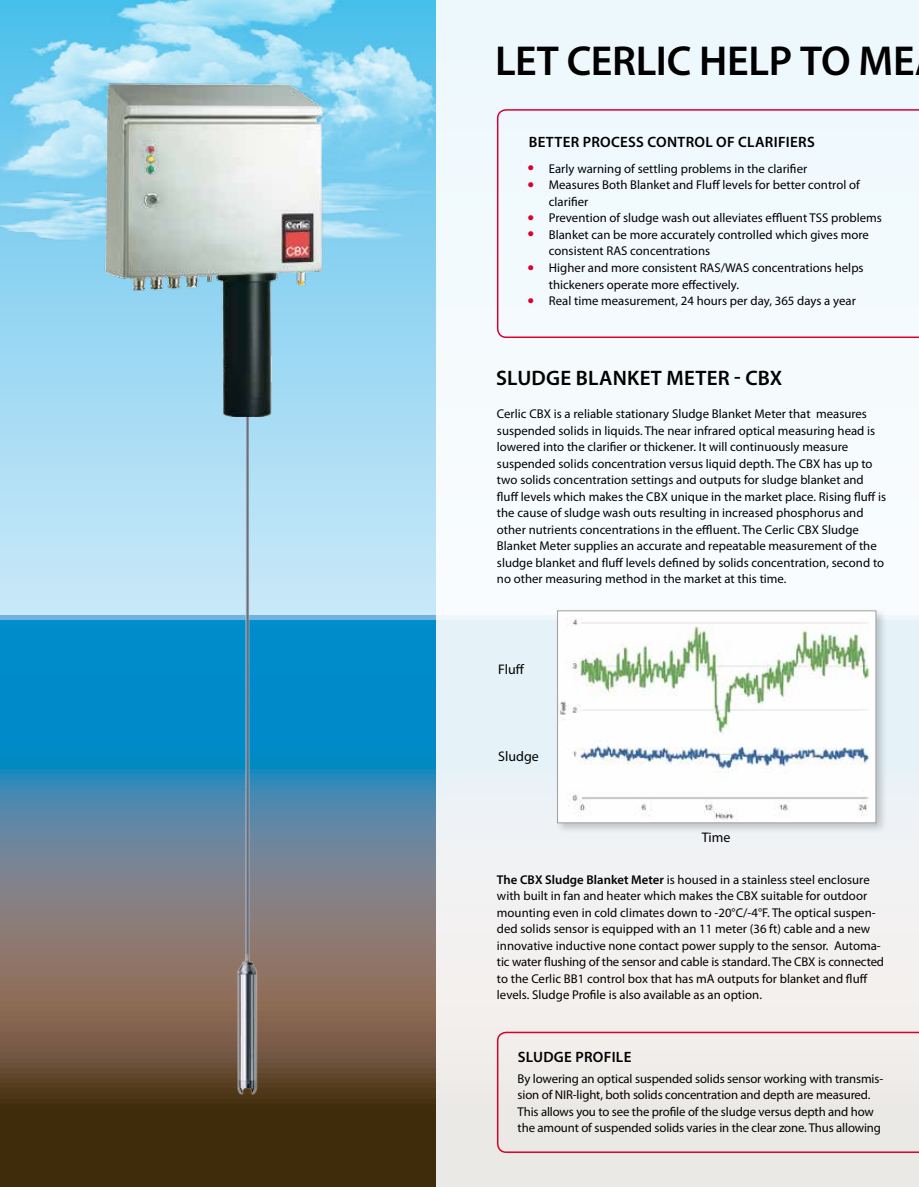
<style>
.page{position:relative;width:919px;height:1187px;background:#fff}
.page>*{position:absolute;margin:0;border:0;box-sizing:border-box;transform-origin:0 0}
.t1{font:600 42px "Myriad Pro";letter-spacing:-.005em;color:#000}
.t2{font:600 21px "Myriad Pro";letter-spacing:.01em;color:#000}
.t3{font:600 15px "Myriad Pro";letter-spacing:.02em;color:#000}
.t4{font:13.95px "Myriad Pro";color:#000}
.t5{font:12.75px/16.5px "Myriad Pro";color:#000}
.s1{font-size:24px;color:#dc002e}
.s2{font-weight:600}
</style>
<div class="page">
<svg style="left:0;top:353px;width:436px;height:833px;background:#698d9b"></svg>
<div style="left:436px;top:0;width:482px;height:1186px;background:linear-gradient(to bottom,#f2feff,#eeebeb)"></div>
<img style="left:230px;top:417px;width:34px;height:683px">
<img style="left:0;top:0;width:436px;height:353px">
<img style="left:57px;top:12px;width:317px;height:405px">
<div style="left:555px;top:608px;width:332px;height:226px;background:#000;opacity:.2"></div>
<img style="left:559px;top:612px;width:315px;height:209px">
<div style="left:557px;top:610px;width:319px;height:213px;border:1px solid #9c9e9f"></div>
<div style="left:497px;top:109px;width:421px;height:229px;background:#f2fafd"></div>
<div style="left:497px;top:1031px;width:421px;height:121px;background:#eceae7"></div>
<h1 class="t1" style="left:495px;top:35px;width:421px">LET CERLIC HELP TO ME</h1>
<p class="t3" style="left:528px;top:133px;width:287px">BETTER PROCESS CONTROL OF CLARIFIERS</p>
<p class="t5" style="left:527px;top:161px;width:281px"><span class="s1">•</span> Early warning of settling problems in the clarifier</p>
<p class="t5" style="left:549px;top:177px;width:312px;text-indent:-21px"><span class="s1">•</span> Measures Both Blanket and Fluff levels for better control of clarifier</p>
<p class="t5" style="left:527px;top:210px;width:356px"><span class="s1">•</span> Prevention of sludge wash out alleviates effluent TSS problems</p>
<p class="t5" style="left:549px;top:227px;width:321px;text-indent:-21px"><span class="s1">•</span> Blanket can be more accurately controlled which gives more consistent RAS concentrations</p>
<p class="t5" style="left:549px;top:260px;width:316px;text-indent:-21px"><span class="s1">•</span> Higher and more consistent RAS/WAS concentrations helps thickeners operate more effectively.</p>
<p class="t5" style="left:527px;top:293px;width:330px"><span class="s1">•</span> Real time measurement, 24 hours per day, 365 days a year</p>
<h2 class="t2" style="left:496px;top:364px;width:287px">SLUDGE BLANKET METER - CBX</h2>
<p class="t5" style="left:497px;top:405px;width:390px">Cerlic CBX is a reliable stationary Sludge Blanket Meter that measures suspended solids in liquids. The near infrared optical measuring head is lowered into the clarifier or thickener. It will continuously measure suspended solids concentration versus liquid depth. The CBX has up to two solids concentration settings and outputs for sludge blanket and fluff levels which makes the CBX unique in the market place. Rising fluff is the cause of sludge wash outs resulting in increased phosphorus and other nutrients concentrations in the effluent. The Cerlic CBX Sludge Blanket Meter supplies an accurate and repeatable measurement of the sludge blanket and fluff levels defined by solids concentration, second to no other measuring method in the market at this time.</p>
<p class="t4" style="left:498px;top:661px;width:28px">Fluff</p>
<p class="t4" style="left:498px;top:748px;width:42px">Sludge</p>
<p class="t4" style="left:701px;top:829px;width:30px">Time</p>
<p class="t5" style="left:497px;top:871px;width:388px"><span class="s2">The CBX Sludge Blanket Meter</span> is housed in a stainless steel enclosure with built in fan and heater which makes the CBX suitable for outdoor mounting even in cold climates down to -20°C/-4°F. The optical suspen&shy;ded solids sensor is equipped with an 11 meter (36 ft) cable and a new innovative inductive none contact power supply to the sensor. Automa&shy;tic water flushing of the sensor and cable is standard. The CBX is connected to the Cerlic BB1 control box that has mA outputs for blanket and fluff levels. Sludge Profile is also available as an option.</p>
<p class="t3" style="left:517px;top:1047px;width:115px">SLUDGE PROFILE</p>
<p class="t5" style="left:517px;top:1070px;width:367px">By lowering an optical suspended solids sensor working with transmis&shy;sion of NIR-light, both solids concentration and depth are measured.<br>This allows you to see the profile of the sludge versus depth and how the amount of suspended solids varies in the clear zone. Thus allowing</p>
</div>
